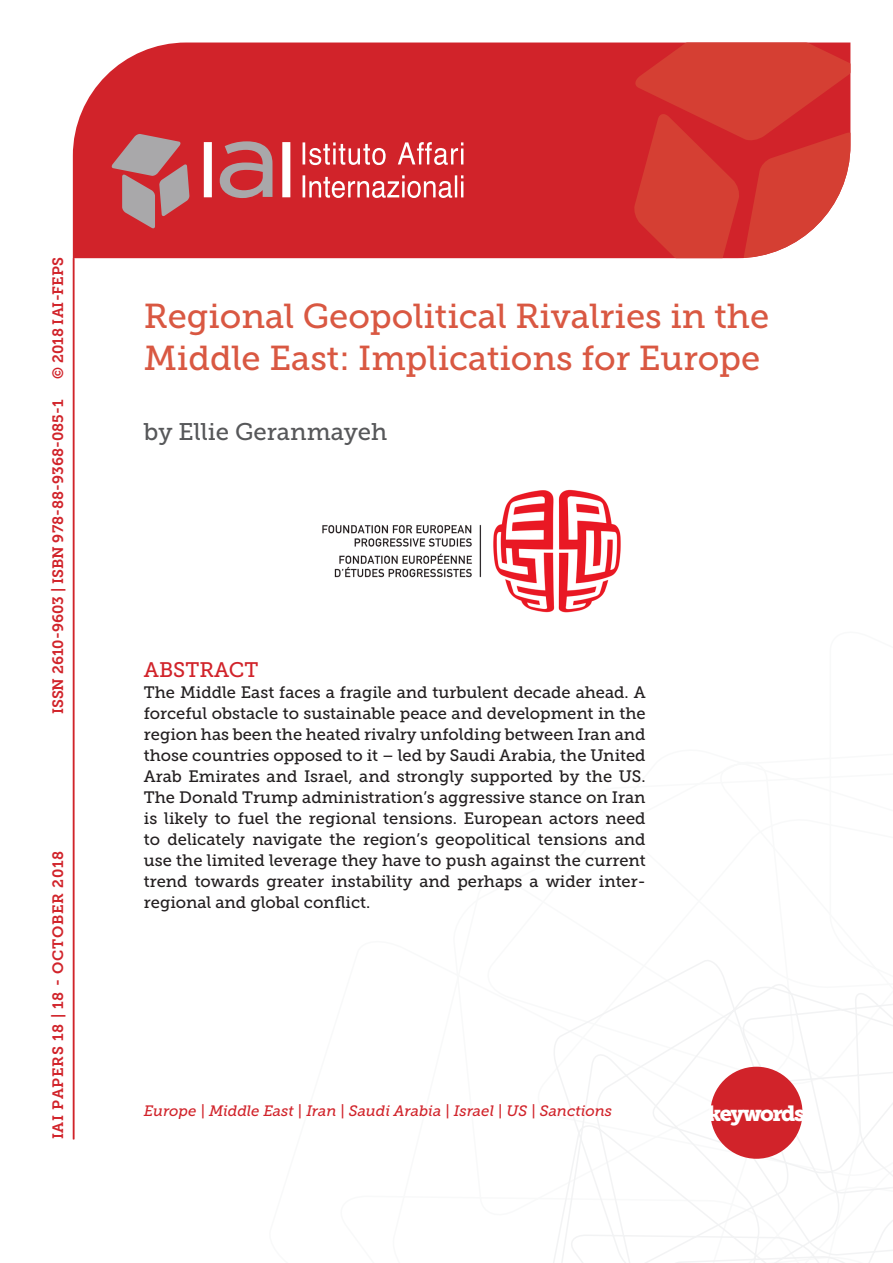
<style>
.page{position:relative;width:893px;height:1263px;background:#fff}
.page>*{position:absolute;margin:0;border:0;box-sizing:border-box;transform-origin:0 0}
.Titolo_Copertina{font:34.5px/41.4px "Museo Slab 500";color:#d95842}
.Autori_copertina{font:24px "Museo Slab 500";color:#57585a}
.t1{font:21.75px "Museo Slab 900";letter-spacing:-.07em;color:#fff}
.t2{font:21px "Museo Slab 500";color:#d1232a}
.Testo{font:16.5px/21px "Museo Slab 500";color:#231f20;text-align:justify}
.t3{font:italic 15px "Museo Slab 500";color:#d1232a}
.t4{font:15px "Museo Slab 700";color:#d1232a}
.t5{font:15px "Museo Slab 700";letter-spacing:.05em;color:#d1232a}
</style>
<div class="page">
<svg style="left:553px;top:960px;width:340px;height:303px"></svg>
<div style="left:73px;top:43px;width:560px;height:215px;background:#d1232a"></div>
<svg style="left:633px;top:43px;width:217px;height:215px;background:#d6423c"></svg>
<svg style="left:303px;top:142px;width:160px;height:56px;background:#dc595e"></svg>
<svg style="left:111px;top:134px;width:79px;height:95px;background:#bb6a6e"></svg>
<svg style="left:204px;top:141px;width:86px;height:57px"></svg>
<hr style="left:73px;top:258px;width:1px;height:881px;background:#d1232a">
<div style="left:710px;top:1067px;width:92px;height:92px;background:#d1232a;border-radius:50%"></div>
<img style="left:322px;top:489px;width:299px;height:124px">
<p class="t4" style="left:50px;top:379px;width:123px;rotate:-90deg">© 2018 IAI-FEPS</p>
<p class="t4" style="left:49px;top:714px;width:316px;rotate:-90deg">ISSN 2610-9603 | ISBN 978-88-9368-085-1</p>
<p class="t5" style="left:50px;top:1139px;width:290px;rotate:-90deg">IAI PAPERS 18 | 18 - OCTOBER 2018</p>
<p class="Titolo_Copertina" style="left:144px;top:296px;width:627px">Regional Geopolitical Rivalries in the<br>Middle East: Implications for Europe</p>
<p class="Autori_copertina" style="left:144px;top:418px;width:245px">by Ellie Geranmayeh</p>
<p class="t2" style="left:144px;top:658px;width:116px">ABSTRACT</p>
<p class="Testo" style="left:144px;top:682px;width:503px">The Middle East faces a fragile and turbulent decade ahead. A forceful obstacle to sustainable peace and development in the region has been the heated rivalry unfolding between Iran and those countries opposed to it – led by Saudi Arabia, the United Arab Emirates and Israel, and strongly supported by the US.<br>The Donald Trump administration’s aggressive stance on Iran is likely to fuel the regional tensions. European actors need to delicately navigate the region’s geopolitical tensions and use the limited leverage they have to push against the current trend towards greater instability and perhaps a wider inter&shy;regional and global conflict.</p>
<p class="t3" style="left:144px;top:1102px;width:470px">Europe | Middle East | Iran | Saudi Arabia | Israel | US | Sanctions</p>
<p class="t1" style="left:708px;top:1101px;width:99px">keywords</p>
</div>
